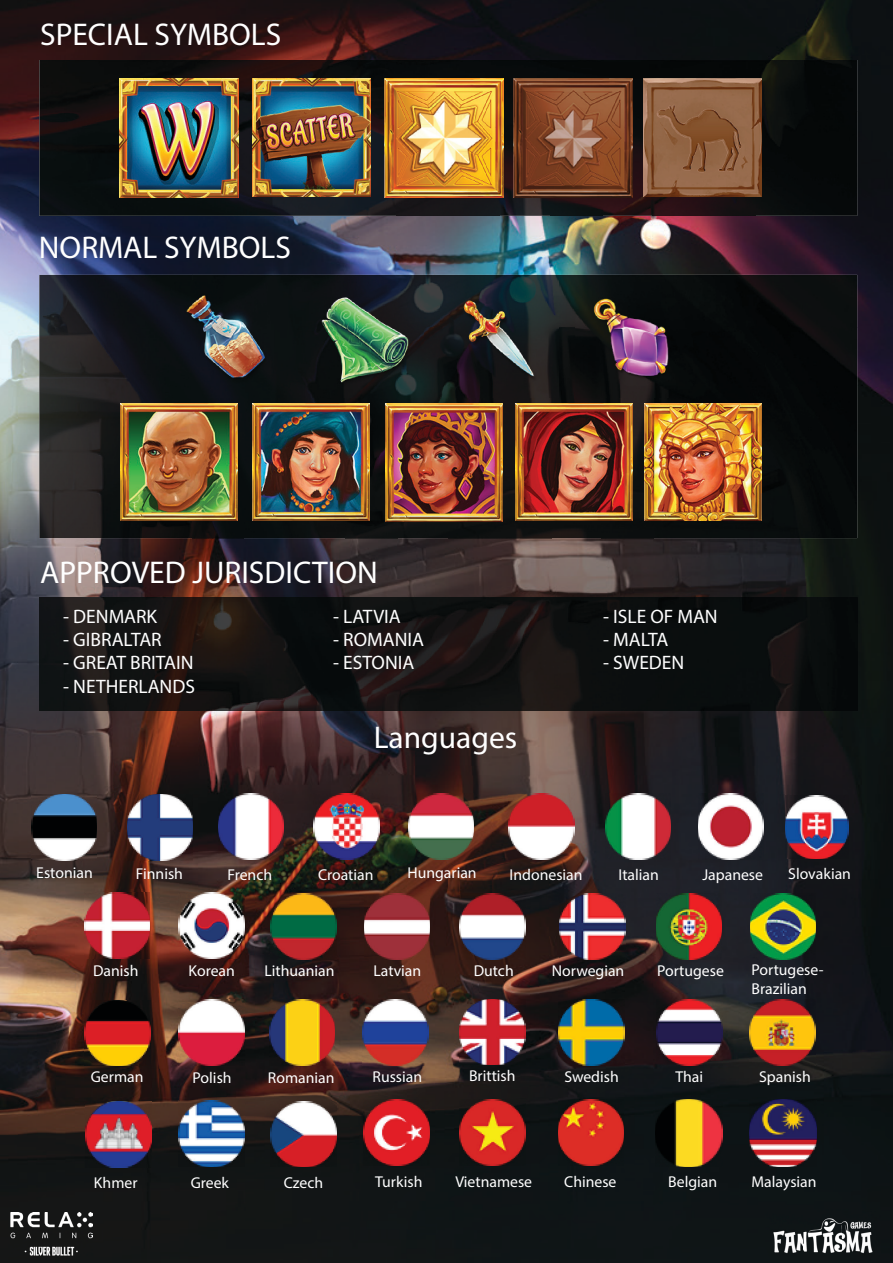
<style>
.page{position:relative;width:893px;height:1263px;background:#fff}
.page>*{position:absolute;margin:0;border:0;box-sizing:border-box;transform-origin:0 0}
.t1{font:700 31.5px "Myriad Pro";color:#fff}
.t2{font:31.5px "Myriad Pro";color:#fff}
.t3{font:19.5px "Myriad Pro";color:#fff}
.t4{font:15.75px/18.9px "Myriad Pro";color:#fff}
</style>
<div class="page">
<img style="left:0;top:0;width:893px;height:1263px">
<img style="left:39px;top:275px;width:153px;height:263px">
<img style="left:192px;top:275px;width:665px;height:52px">
<div style="left:244px;top:327px;width:101px;height:211px;background:#0b1011"></div>
<img style="left:397px;top:327px;width:51px;height:211px">
<img style="left:551px;top:327px;width:50px;height:211px">
<div style="left:653px;top:327px;width:204px;height:211px;background:#050809"></div>
<img style="left:192px;top:398px;width:52px;height:140px">
<img style="left:345px;top:398px;width:52px;height:140px">
<img style="left:448px;top:398px;width:103px;height:140px">
<img style="left:601px;top:398px;width:52px;height:140px">
<img style="left:558px;top:1100px;width:66px;height:65px">
<img style="left:460px;top:1100px;width:65px;height:65px">
<img style="left:364px;top:1100px;width:66px;height:65px">
<img style="left:657px;top:999px;width:65px;height:66px">
<img style="left:558px;top:999px;width:66px;height:66px">
<img style="left:363px;top:999px;width:65px;height:66px">
<img style="left:269px;top:1000px;width:66px;height:65px">
<img style="left:750px;top:893px;width:66px;height:66px">
<img style="left:656px;top:893px;width:66px;height:66px">
<img style="left:178px;top:1000px;width:66px;height:65px">
<img style="left:560px;top:893px;width:65px;height:66px">
<img style="left:460px;top:893px;width:65px;height:66px">
<img style="left:364px;top:893px;width:66px;height:66px">
<img style="left:271px;top:893px;width:65px;height:66px">
<img style="left:178px;top:893px;width:66px;height:65px">
<img style="left:698px;top:794px;width:66px;height:65px">
<img style="left:605px;top:794px;width:66px;height:65px">
<img style="left:509px;top:794px;width:65px;height:65px">
<img style="left:408px;top:794px;width:66px;height:65px">
<img style="left:314px;top:794px;width:65px;height:65px">
<img style="left:218px;top:794px;width:66px;height:65px">
<img style="left:127px;top:794px;width:66px;height:66px">
<img style="left:31px;top:794px;width:66px;height:66px">
<img style="left:750px;top:999px;width:65px;height:66px">
<img style="left:460px;top:999px;width:65px;height:66px">
<img style="left:84px;top:1000px;width:66px;height:66px">
<img style="left:84px;top:893px;width:66px;height:65px">
<img style="left:39px;top:60px;width:358px;height:156px">
<img style="left:397px;top:60px;width:460px;height:51px">
<img style="left:500px;top:111px;width:50px;height:105px">
<img style="left:602px;top:111px;width:51px;height:105px">
<div style="left:756px;top:111px;width:101px;height:105px;background:#050909"></div>
<div style="left:397px;top:197px;width:103px;height:19px;background:#171619"></div>
<img style="left:550px;top:197px;width:52px;height:19px">
<img style="left:653px;top:197px;width:103px;height:19px">
<img style="left:39px;top:597px;width:818px;height:113px">
<img style="left:766px;top:1210px;width:115px;height:53px">
<img style="left:10px;top:1213px;width:82px;height:42px">
<img style="left:271px;top:1101px;width:65px;height:66px">
<img style="left:655px;top:1099px;width:68px;height:67px">
<img style="left:85px;top:1101px;width:66px;height:66px">
<img style="left:749px;top:1099px;width:68px;height:67px">
<img style="left:178px;top:1101px;width:66px;height:66px">
<img style="left:514px;top:79px;width:118px;height:118px">
<img style="left:643px;top:78px;width:119px;height:119px">
<img style="left:252px;top:78px;width:119px;height:119px">
<img style="left:385px;top:79px;width:118px;height:118px">
<img style="left:119px;top:79px;width:119px;height:119px">
<img style="left:576px;top:280px;width:117px;height:118px">
<img style="left:441px;top:280px;width:117px;height:118px">
<img style="left:306px;top:280px;width:117px;height:118px">
<img style="left:171px;top:280px;width:117px;height:118px">
<img style="left:644px;top:404px;width:118px;height:117px">
<img style="left:386px;top:404px;width:117px;height:117px">
<img style="left:515px;top:404px;width:117px;height:117px">
<img style="left:253px;top:404px;width:117px;height:117px">
<img style="left:121px;top:404px;width:117px;height:117px">
<img style="left:785px;top:796px;width:63px;height:63px">
<h1 class="t1" style="left:40px;top:15px;width:243px">SPECIAL SYMBOLS</h1>
<h1 class="t1" style="left:39px;top:228px;width:253px">NORMAL SYMBOLS</h1>
<h1 class="t1" style="left:40px;top:553px;width:339px">APPROVED JURISDICTION</h1>
<p class="t3" style="left:63px;top:604px;width:96px">- DENMARK</p>
<p class="t3" style="left:333px;top:604px;width:69px">- LATVIA</p>
<p class="t3" style="left:603px;top:604px;width:116px">- ISLE OF MAN</p>
<p class="t3" style="left:63px;top:627px;width:100px">- GIBRALTAR</p>
<p class="t3" style="left:333px;top:627px;width:92px">- ROMANIA</p>
<p class="t3" style="left:603px;top:627px;width:67px">- MALTA</p>
<p class="t3" style="left:63px;top:651px;width:132px">- GREAT BRITAIN</p>
<p class="t3" style="left:333px;top:651px;width:83px">- ESTONIA</p>
<p class="t3" style="left:603px;top:651px;width:83px">- SWEDEN</p>
<p class="t3" style="left:63px;top:674px;width:133px">- NETHERLANDS</p>
<h1 class="t2" style="left:374px;top:718px;width:145px">Languages</h1>
<p class="t4" style="left:36px;top:863px;width:58px">Estonian</p>
<p class="t4" style="left:228px;top:864px;width:46px">French</p>
<p class="t4" style="left:318px;top:864px;width:57px">Croatian</p>
<p class="t4" style="left:407px;top:863px;width:71px">Hungarian</p>
<p class="t4" style="left:510px;top:864px;width:75px">Indonesian</p>
<p class="t4" style="left:618px;top:864px;width:42px">Italian</p>
<p class="t4" style="left:702px;top:864px;width:62px">Japanese</p>
<p class="t4" style="left:136px;top:864px;width:49px">Finnish</p>
<p class="t4" style="left:788px;top:864px;width:64px">Slovakian</p>
<p class="t4" style="left:93px;top:961px;width:47px">Danish</p>
<p class="t4" style="left:189px;top:960px;width:48px">Korean</p>
<p class="t4" style="left:265px;top:961px;width:72px">Lithuanian</p>
<p class="t4" style="left:373px;top:961px;width:49px">Latvian</p>
<p class="t4" style="left:474px;top:961px;width:42px">Dutch</p>
<p class="t4" style="left:552px;top:961px;width:74px">Norwegian</p>
<p class="t4" style="left:657px;top:961px;width:68px">Portugese</p>
<p class="t4" style="left:751px;top:960px;width:74px">Portugese-<br>Brazilian</p>
<p class="t4" style="left:91px;top:1067px;width:54px">German</p>
<p class="t4" style="left:469px;top:1066px;width:48px">Brittish</p>
<p class="t4" style="left:759px;top:1067px;width:53px">Spanish</p>
<p class="t4" style="left:268px;top:1068px;width:68px">Romanian</p>
<p class="t4" style="left:373px;top:1067px;width:51px">Russian</p>
<p class="t4" style="left:564px;top:1067px;width:56px">Swedish</p>
<p class="t4" style="left:675px;top:1067px;width:29px">Thai</p>
<p class="t4" style="left:193px;top:1067px;width:40px">Polish</p>
<p class="t4" style="left:94px;top:1173px;width:45px">Khmer</p>
<p class="t4" style="left:191px;top:1173px;width:40px">Greek</p>
<p class="t4" style="left:284px;top:1173px;width:41px">Czech</p>
<p class="t4" style="left:668px;top:1172px;width:50px">Belgian</p>
<p class="t4" style="left:751px;top:1172px;width:67px">Malaysian</p>
<p class="t4" style="left:375px;top:1172px;width:49px">Turkish</p>
<p class="t4" style="left:455px;top:1172px;width:78px">Vietnamese</p>
<p class="t4" style="left:564px;top:1172px;width:54px">Chinese</p>
</div>
